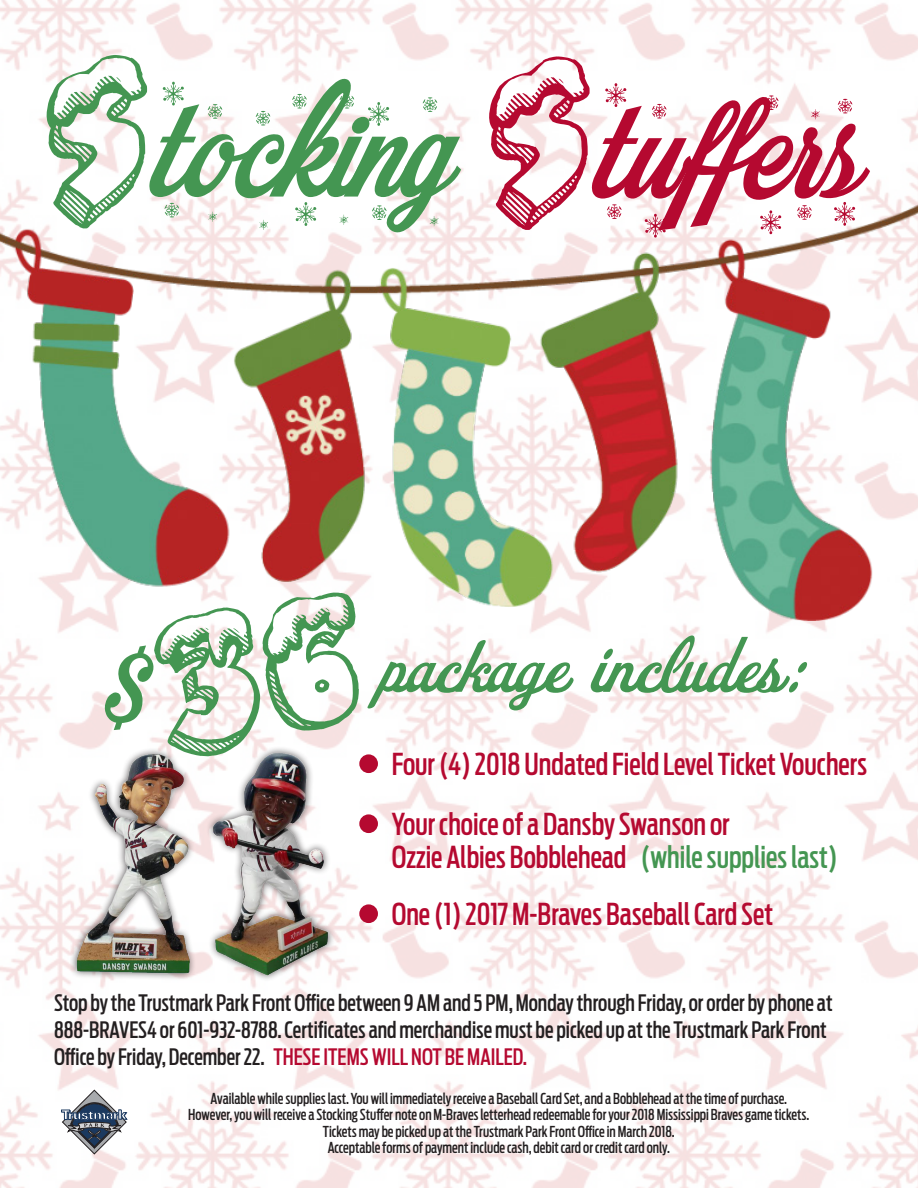
<style>
.page{position:relative;width:918px;height:1188px;background:#fff}
.page>*{position:absolute;margin:0;border:0;box-sizing:border-box;transform-origin:0 0}
.t1{font:169.65px "Merry Christmas Flake";color:#449652}
.t2{font:169.65px "Merry Christmas Flake";color:#b50930}
.t3{font:116.55px "Santa's Air Mail";color:#449652}
.t4{font:116.55px "Santa's Air Mail";color:#b50930}
.t5{font:73.5px "Fenway Park JF";color:#449652}
.t6{font:500 30px "Antenna Extra Cond";color:#b50930}
.t7{font:500 30px "Antenna Extra Cond";color:#449652}
.t8{font:500 22.5px/27px "Antenna Extra Cond";color:#231f20}
.t9{font:500 15px "Antenna Extra Cond";color:#231f20}
.s1{color:#b50930}
</style>
<div class="page">
<img style="left:0;top:0;width:918px;height:1188px">
<img style="left:0;top:197px;width:918px;height:423px">
<div style="left:359px;top:754px;width:19px;height:19px;background:#b50930;border-radius:50%"></div>
<div style="left:359px;top:814px;width:19px;height:19px;background:#b50930;border-radius:50%"></div>
<div style="left:359px;top:904px;width:19px;height:19px;background:#b50930;border-radius:50%"></div>
<div style="left:70px;top:747px;width:126px;height:233px;background:#231f20;opacity:.75"></div>
<img style="left:71px;top:751px;width:126px;height:225px">
<div style="left:206px;top:746px;width:129px;height:236px;background:#231f20;opacity:.75"></div>
<img style="left:210px;top:762px;width:122px;height:217px">
<svg style="left:61px;top:1090px;width:66px;height:65px"></svg>
<svg style="left:96px;top:589px;width:276px;height:173px"></svg>
<p class="t3" style="left:43px;top:63px;width:110px">S</p>
<p class="t4" style="left:486px;top:64px;width:110px">S</p>
<p class="t1" style="left:157px;top:42px;width:302px">tocking</p>
<p class="t2" style="left:599px;top:43px;width:268px">tuffers</p>
<p class="t5" style="left:378px;top:624px;width:433px">package includes:</p>
<p class="t6" style="left:392px;top:746px;width:477px">Four (4) 2018 Undated Field Level Ticket Vouchers</p>
<p class="t6" style="left:392px;top:806px;width:340px">Your choice of a Dansby Swanson or</p>
<p class="t6" style="left:392px;top:839px;width:236px">Ozzie Albies Bobblehead</p>
<p class="t7" style="left:641px;top:839px;width:198px">(while supplies last)</p>
<p class="t6" style="left:392px;top:896px;width:383px">One (1) 2017 M-Braves Baseball Card Set</p>
<p class="t8" style="left:54px;top:989px;width:780px">Stop by the Trustmark Park Front Office between 9 AM and 5 PM, Monday through Friday, or order by phone at<br>888-BRAVES4 or 601-932-8788. Certificates and merchandise must be picked up at the Trustmark Park Front<br>Office by Friday, December 22. <span class="s1">THESE ITEMS WILL NOT BE MAILED.</span></p>
<p class="t9" style="left:211px;top:1089px;width:578px">Available while supplies last. You will immediately receive a Baseball Card Set, and a Bobblehead at the time of purchase.</p>
<p class="t9" style="left:188px;top:1106px;width:623px">However, you will receive a Stocking Stuffer note on M-Braves letterhead redeemable for your 2018 Mississippi Braves game tickets.</p>
<p class="t9" style="left:323px;top:1122px;width:353px">Tickets may be picked up at the Trustmark Park Front Office in March 2018.</p>
<p class="t9" style="left:328px;top:1139px;width:344px">Acceptable forms of payment include cash, debit card or credit card only.</p>
</div>
